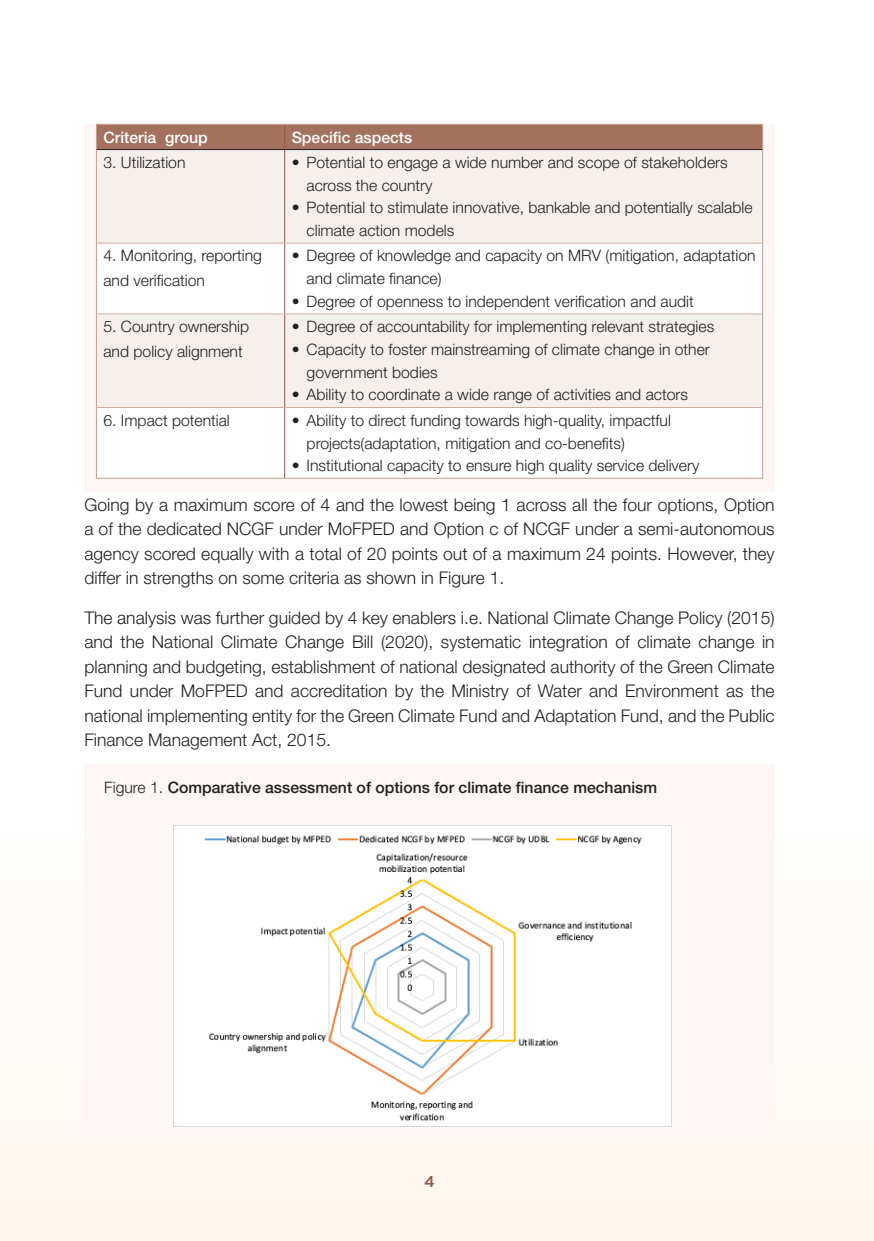
<style>
.page{position:relative;width:874px;height:1241px;background:#fff}
.page>*{position:absolute;margin:0;border:0;box-sizing:border-box;transform-origin:0 0}
.body{font:300 17.5px/24.5px "Helvetica Neue LT Std";color:#231f20;text-align:justify}
.Table_Text_2{font:300 15.75px/22.8px "Helvetica Neue LT Std";color:#231f20}
.Figure_Heading{font:500 15.75px "Helvetica Neue LT Std";color:#231f20}
.Table_Text_2-2{font:500 15.75px "Helvetica Neue LT Std";color:#fff}
.t1{font:500 15.75px "Gotham";color:#905645}
.s1{font-weight:300}
</style>
<div class="page">
<div style="left:0;top:881px;width:873px;height:359px;background:#fef5eb"></div>
<div style="left:84px;top:764px;width:690px;height:372px;background:#fcf6f4"></div>
<div style="left:84px;top:124px;width:690px;height:367px;background:#fcf6f4"></div>
<svg style="left:97px;top:150px;width:665px;height:93px"></svg>
<svg style="left:97px;top:244px;width:665px;height:234px;fill:#fff"></svg>
<hr style="left:284px;top:150px;width:1px;height:93px;background:#905645">
<hr style="left:284px;top:243px;width:1px;height:71px;background:#905645">
<hr style="left:284px;top:314px;width:1px;height:93px;background:#905645">
<hr style="left:284px;top:407px;width:1px;height:71px;background:#905645">
<hr style="left:96px;top:149px;width:1px;height:94px;background:#c59f90">
<hr style="left:762px;top:149px;width:1px;height:94px;background:#c59f90">
<hr style="left:96px;top:243px;width:1px;height:71px;background:#c59f90">
<hr style="left:762px;top:243px;width:1px;height:71px;background:#c59f90">
<hr style="left:96px;top:314px;width:1px;height:93px;background:#c59f90">
<hr style="left:762px;top:314px;width:1px;height:93px;background:#c59f90">
<hr style="left:96px;top:407px;width:1px;height:71px;background:#c59f90">
<hr style="left:762px;top:407px;width:1px;height:71px;background:#c59f90">
<hr style="left:96px;top:478px;width:188px;height:1px;background:#c59f90">
<hr style="left:284px;top:478px;width:478px;height:1px;background:#c59f90">
<hr style="left:97px;top:243px;width:187px;height:1px;background:#d0aea1">
<hr style="left:284px;top:243px;width:478px;height:1px;background:#d0aea1">
<hr style="left:97px;top:313px;width:187px;height:1px;background:#d0aea1">
<hr style="left:284px;top:313px;width:478px;height:1px;background:#d0aea1">
<hr style="left:97px;top:407px;width:187px;height:1px;background:#d0aea1">
<hr style="left:284px;top:407px;width:478px;height:1px;background:#d0aea1">
<div style="left:96px;top:124px;width:667px;height:25px;background:#a4715f"></div>
<hr style="left:97px;top:149px;width:187px;height:1px;background:#231f20">
<hr style="left:284px;top:149px;width:478px;height:1px;background:#231f20">
<img style="left:174px;top:825px;width:497px;height:301px">
<p class="Table_Text_2-2" style="left:103px;top:127px;width:106px">Criteria group</p>
<p class="Table_Text_2-2" style="left:291px;top:127px;width:122px">Specific aspects</p>
<p class="Table_Text_2" style="left:103px;top:150px;width:83px">3. Utilization</p>
<p class="Table_Text_2" style="left:306px;top:150px;width:422px;text-indent:-15px">• Potential to engage a wide number and scope of stakeholders across the country</p>
<p class="Table_Text_2" style="left:306px;top:196px;width:447px;text-indent:-15px">• Potential to stimulate innovative, bankable and potentially scalable climate action models</p>
<p class="Table_Text_2" style="left:103px;top:243px;width:160px;line-height:24.5px">4. Monitoring, reporting and verification</p>
<p class="Table_Text_2" style="left:306px;top:244px;width:450px;text-indent:-15px">• Degree of knowledge and capacity on MRV (mitigation, adaptation and climate finance)</p>
<p class="Table_Text_2" style="left:291px;top:289px;width:403px">• Degree of openness to independent verification and audit</p>
<p class="Table_Text_2" style="left:103px;top:314px;width:147px;line-height:24.5px">5. Country ownership and policy alignment</p>
<p class="Table_Text_2" style="left:291px;top:315px;width:424px">• Degree of accountability for implementing relevant strategies</p>
<p class="Table_Text_2" style="left:306px;top:337px;width:404px;text-indent:-15px">• Capacity to foster mainstreaming of climate change in other government bodies</p>
<p class="Table_Text_2" style="left:291px;top:383px;width:397px">• Ability to coordinate a wide range of activities and actors</p>
<p class="Table_Text_2" style="left:103px;top:408px;width:128px">6. Impact potential</p>
<p class="Table_Text_2" style="left:306px;top:408px;width:366px;text-indent:-15px">• Ability to direct funding towards high-quality, impactful projects(adaptation, mitigation and co-benefits)</p>
<p class="Table_Text_2" style="left:291px;top:454px;width:409px">• Institutional capacity to ensure high quality service delivery</p>
<p class="body" style="left:84px;top:492px;width:691px">Going by a maximum score of 4 and the lowest being 1 across all the four options, Option a of the dedicated NCGF under MoFPED and Option c of NCGF under a semi-autonomous agency scored equally with a total of 20 points out of a maximum 24 points. However, they differ in strengths on some criteria as shown in Figure 1.</p>
<p class="body" style="left:84px;top:605px;width:691px">The analysis was further guided by 4 key enablers i.e. National Climate Change Policy (2015) and the National Climate Change Bill (2020), systematic integration of climate change in planning and budgeting, establishment of national designated authority of the Green Climate Fund under MoFPED and accreditation by the Ministry of Water and Environment as the national implementing entity for the Green Climate Fund and Adaptation Fund, and the Public Finance Management Act, 2015.</p>
<p class="Figure_Heading" style="left:104px;top:777px;width:554px"><span class="s1">Figure 1.</span> Comparative assessment of options for climate finance mechanism</p>
<p class="t1" style="left:424px;top:1172px;width:12px">4</p>
</div>
